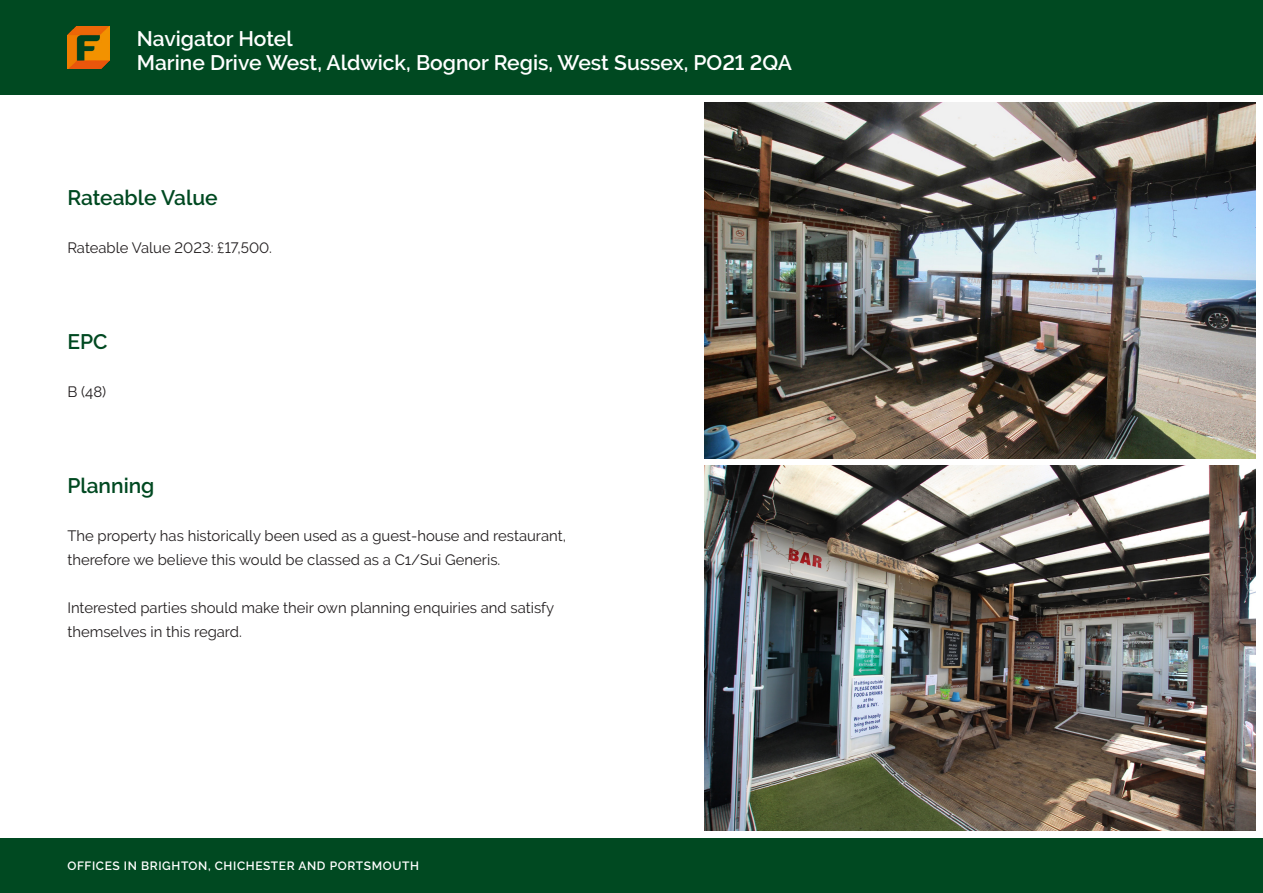
<style>
.page{position:relative;width:1263px;height:893px;background:#fff}
.page>*{position:absolute;margin:0;border:0;box-sizing:border-box;transform-origin:0 0}
.t1{font:600 21px "Raleway";color:#fff}
.Flude_-_Sub_Header{font:600 21px "Raleway";color:#004921}
.Flude_-_Standard_Paragraph_Text{font:15px/24px "Raleway";color:#231f20}
.t2{font:15px "Raleway";color:#fff}
.t3{font:600 15px "Raleway";color:#fff}
.t4{font:600 12px "Raleway";letter-spacing:.05em;color:#fff}
</style>
<div class="page">
<div style="left:0;top:0;width:1263px;height:95px;background:#004921"></div>
<div style="left:0;top:838px;width:1263px;height:55px;background:#004921"></div>
<img style="left:705px;top:465px;width:550px;height:366px">
<img style="left:705px;top:102px;width:550px;height:356px">
<p class="t1" style="left:137px;top:27px;width:157px">Navigator Hotel</p>
<p class="t1" style="left:137px;top:51px;width:656px">Marine Drive West, Aldwick, Bognor Regis, West Sussex, PO21 2QA</p>
<p class="t3" style="left:137px;top:30px;width:199px">Long Leasehold Investment</p>
<p class="t2" style="left:137px;top:48px;width:263px">Secure South East Convenience Store</p>
<p class="Flude_-_Sub_Header" style="left:67px;top:186px;width:152px">Rateable Value</p>
<p class="Flude_-_Standard_Paragraph_Text" style="left:67px;top:236px;width:206px">Rateable Value 2023: £17,500.</p>
<p class="Flude_-_Sub_Header" style="left:67px;top:330px;width:42px">EPC</p>
<p class="Flude_-_Standard_Paragraph_Text" style="left:67px;top:380px;width:40px">B (48)</p>
<p class="Flude_-_Sub_Header" style="left:67px;top:474px;width:89px">Planning</p>
<p class="Flude_-_Standard_Paragraph_Text" style="left:67px;top:524px;width:500px">The property has historically been used as a guest-house and restaurant, therefore we believe this would be classed as a C1/Sui Generis.</p>
<p class="Flude_-_Standard_Paragraph_Text" style="left:67px;top:596px;width:488px">Interested parties should make their own planning enquiries and satisfy themselves in this regard.</p>
<p class="t4" style="left:67px;top:858px;width:353px">OFFICES IN BRIGHTON, CHICHESTER AND PORTSMOUTH</p>
</div>
